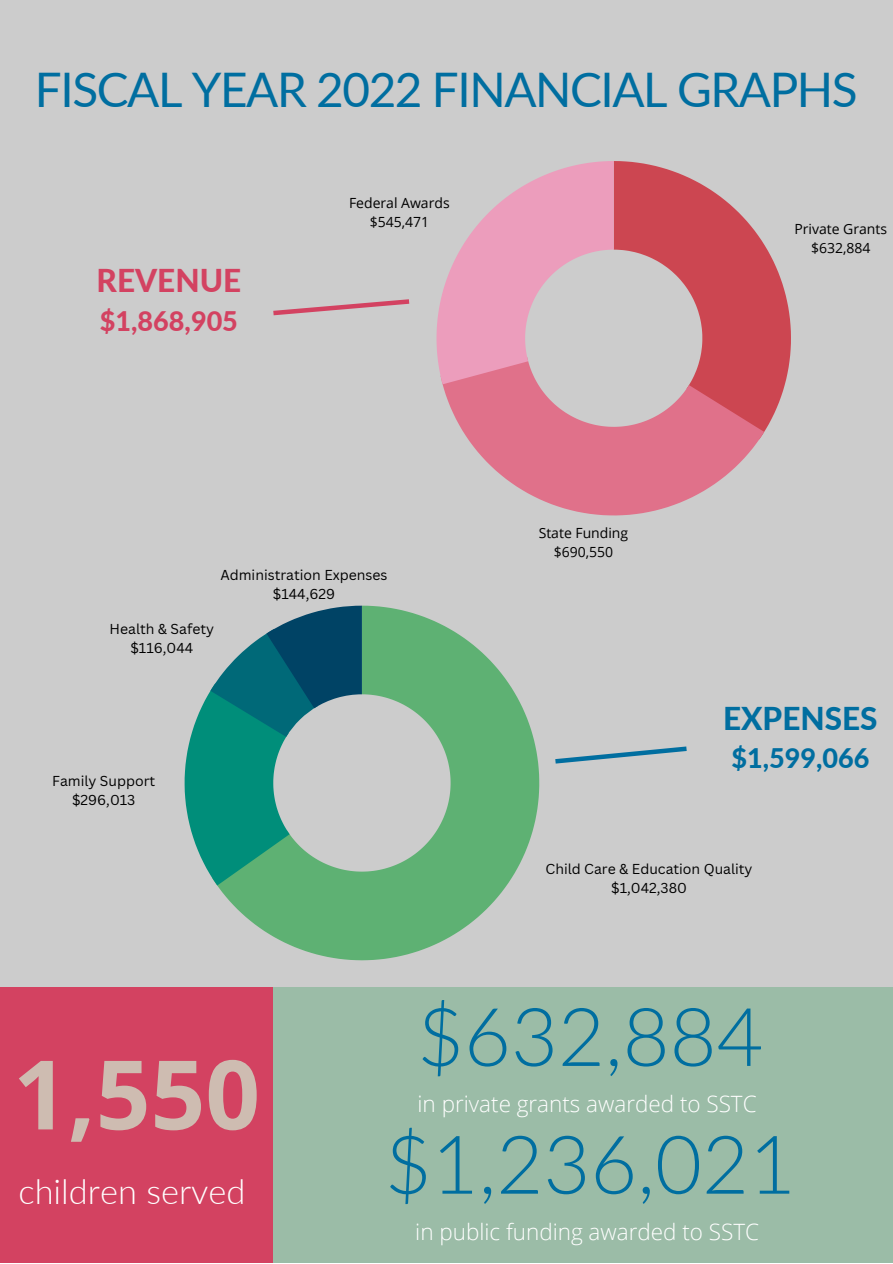
<style>
.page{position:relative;width:893px;height:1264px;background:#fff}
.page>*{position:absolute;margin:0;border:0;box-sizing:border-box;transform-origin:0 0}
.t1{font:700 95.85px "Open Sans";color:#cebcb1}
.t2{font:300 81px "Lato";color:#006ea0}
.t3{font:47.7px "Lato";letter-spacing:-.03em;color:#006ea0}
.t4{font:300 34.5px "Lato";color:#fff}
.t5{font:800 31.5px "Lato";color:#006ea0}
.t6{font:800 31.5px "Lato";color:#d34261}
.t7{font:800 27px "Lato";color:#006ea0}
.t8{font:800 27px "Lato";color:#d34261}
.t9{font:300 22.5px "Open Sans";color:#fff}
.t10{font:13.95px/19px "Canva Sans";color:#000;text-align:center}
.t11{font:13.95px/19px "Open Sans";color:#000;text-align:center}
</style>
<div class="page">
<div style="left:0;top:0;width:892px;height:1262px;background:#ccc"></div>
<svg style="left:614px;top:161px;width:176px;height:271px;fill:#cc4651"></svg>
<svg style="left:442px;top:357px;width:322px;height:158px;fill:#e0718a"></svg>
<svg style="left:436px;top:161px;width:178px;height:223px"></svg>
<div style="left:0;top:987px;width:273px;height:275px;background:#d34261"></div>
<div style="left:273px;top:987px;width:619px;height:275px;background:#9bbca7"></div>
<svg style="left:217px;top:605px;width:322px;height:355px;fill:#5eb173"></svg>
<svg style="left:184px;top:605px;width:179px;height:280px"></svg>
<svg style="left:273px;top:299px;width:137px;height:17px"></svg>
<svg style="left:555px;top:746px;width:132px;height:18px"></svg>
<h3 class="t3" style="left:35px;top:60px;width:824px">FISCAL YEAR 2022 FINANCIAL GRAPHS</h3>
<h3 class="t6" style="left:97px;top:261px;width:146px">REVENUE</h3>
<h3 class="t8" style="left:100px;top:304px;width:139px">$1,868,905</h3>
<p class="t11" style="left:349px;top:193px;width:102px">Federal Awards $545,471</p>
<p class="t10" style="left:220px;top:565px;width:168px">Administration Expenses $144,629</p>
<p class="t10" style="left:110px;top:619px;width:106px">Health &amp; Safety $116,044</p>
<p class="t10" style="left:52px;top:771px;width:104px">Family Support $296,013</p>
<p class="t11" style="left:794px;top:219px;width:94px">Private Grants $632,884</p>
<p class="t11" style="left:538px;top:523px;width:91px">State Funding $690,550</p>
<h3 class="t5" style="left:723px;top:698px;width:156px">EXPENSES</h3>
<h3 class="t7" style="left:731px;top:741px;width:139px">$1,599,066</h3>
<p class="t10" style="left:545px;top:858px;width:208px">Child Care &amp; Education Quality $1,042,380</p>
<h1 class="t1" style="left:13px;top:1027px;width:248px">1,550</h1>
<h3 class="t4" style="left:18px;top:1169px;width:228px">children served</h3>
<h2 class="t2" style="left:417px;top:985px;width:348px">$632,884</h2>
<h3 class="t9" style="left:417px;top:1087px;width:340px">in private grants awarded to SSTC</h3>
<h2 class="t2" style="left:384px;top:1113px;width:412px">$1,236,021</h2>
<h3 class="t9" style="left:415px;top:1215px;width:345px">in public funding awarded to SSTC</h3>
</div>
